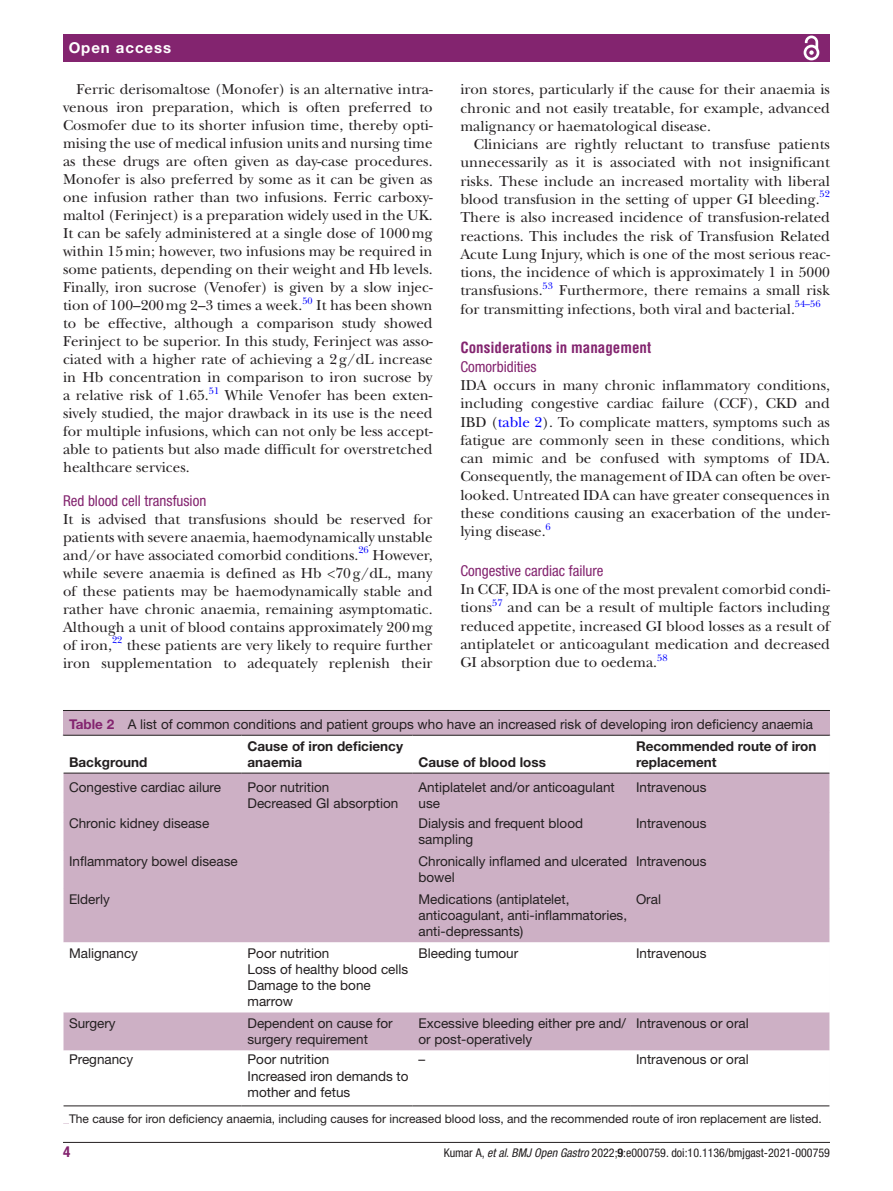
<style>
.page{position:relative;width:893px;height:1191px;background:#fff}
.page>*{position:absolute;margin:0;border:0;box-sizing:border-box;transform-origin:0 0}
.t1{font:15px/18px "New Baskerville";color:#231f20;text-align:justify}
.t2{font:condensed 15px "Helvetica Neue LT Std";color:#83246f}
.t3{font:700 condensed 15px "Helvetica LT Std";color:#83246f}
.t4{font:700 15px "Helvetica Neue LT Std";letter-spacing:.065em;color:#fff}
.t5{font:700 condensed 15px "Helvetica Neue LT Std";color:#83246f}
.t6{font:13.5px/16.2px "Helvetica Neue LT Std";color:#231f20}
.t7{font:700 13.5px/16.2px "Helvetica Neue LT Std";color:#231f20}
.t8{font:12px "Helvetica Neue LT Std";color:#231f20}
.t9{font:condensed 12px "Helvetica Neue LT Std";color:#231f20}
.t10{font:9.9px "New Baskerville";color:#00f}
.s1{color:#00f}
.s2{font-weight:700;color:#83246f}
.s3{font-style:italic}
.s4{font-weight:700}
</style>
<div class="page">
<hr style="left:63px;top:1142px;width:767px;height:1px;background:#231f20">
<div style="left:63px;top:34px;width:767px;height:28px;background:#83246f"></div>
<svg style="left:803px;top:35px;width:17px;height:26px"></svg>
<div style="left:63px;top:711px;width:767px;height:412px;background:#cdb0c5"></div>
<hr style="left:63px;top:710px;width:767px;height:1px;background:#231f20">
<svg style="left:64px;top:735px;width:766px;height:388px"></svg>
<hr style="left:63px;top:735px;width:178px;height:1px;background:#231f20">
<hr style="left:63px;top:772px;width:179px;height:1px;background:#231f20">
<hr style="left:242px;top:735px;width:170px;height:1px;background:#231f20">
<hr style="left:242px;top:772px;width:170px;height:1px;background:#231f20">
<hr style="left:412px;top:735px;width:218px;height:1px;background:#231f20">
<hr style="left:412px;top:772px;width:218px;height:1px;background:#231f20">
<hr style="left:630px;top:735px;width:200px;height:1px;background:#231f20">
<hr style="left:630px;top:772px;width:200px;height:1px;background:#231f20">
<hr style="left:242px;top:1105px;width:170px;height:1px;background:#231f20">
<hr style="left:412px;top:1105px;width:218px;height:1px;background:#231f20">
<hr style="left:63px;top:1105px;width:179px;height:1px;background:#231f20">
<hr style="left:630px;top:1105px;width:200px;height:1px;background:#231f20">
<hr style="left:63px;top:735px;width:1px;height:38px;background:#fff">
<hr style="left:63px;top:773px;width:1px;height:39px;background:#fff">
<hr style="left:63px;top:812px;width:1px;height:38px;background:#fff">
<hr style="left:63px;top:850px;width:1px;height:38px;background:#fff">
<hr style="left:63px;top:888px;width:1px;height:54px;background:#fff">
<hr style="left:63px;top:942px;width:1px;height:70px;background:#fff">
<hr style="left:63px;top:1012px;width:1px;height:38px;background:#fff">
<hr style="left:63px;top:1050px;width:1px;height:55px;background:#fff">
<svg style="left:63px;top:1105px;width:1px;height:18px"></svg>
<hr style="left:69px;top:1122px;width:761px;height:2px;background:#fff">
<p class="t4" style="left:69px;top:39px;width:104px">Open access</p>
<p class="t1" style="left:63px;top:80px;width:371px;text-indent:14px">Ferric derisomaltose (Monofer) is an alternative intra&shy;venous iron preparation, which is often preferred to Cosmofer due to its shorter infusion time, thereby opti&shy;mising the use of medical infusion units and nursing time as these drugs are often given as day-case procedures.<br>Monofer is also preferred by some as it can be given as one infusion rather than two infusions. Ferric carboxy&shy;maltol (Ferinject) is a preparation widely used in the UK.<br>It can be safely administered at a single dose of 1000mg within 15min; however, two infusions may be required in some patients, depending on their weight and Hb levels.<br>Finally, iron sucrose (Venofer) is given by a slow injec&shy;tion of 100–200mg 2–3 times a week.</p>
<p class="t10" style="left:302px;top:295px;width:12px">50</p>
<p class="t1" style="left:63px;top:296px;width:371px;text-indent:253px">It has been shown to be effective, although a comparison study showed Ferinject to be superior. In this study, Ferinject was asso&shy;ciated with a higher rate of achieving a 2g/dL increase in Hb concentration in comparison to iron sucrose by a relative risk of 1.65.</p>
<p class="t10" style="left:209px;top:385px;width:12px">51</p>
<p class="t1" style="left:63px;top:386px;width:371px;text-indent:162px">While Venofer has been exten&shy;sively studied, the major drawback in its use is the need for multiple infusions, which can not only be less accept&shy;able to patients but also made difficult for overstretched healthcare services.</p>
<p class="t2" style="left:63px;top:492px;width:145px">Red blood cell transfusion</p>
<p class="t1" style="left:63px;top:510px;width:371px">It is advised that transfusions should be reserved for patients with severe anaemia, haemodynamically unstable and/or have associated comorbid conditions.<sup>26</sup> However, while severe anaemia is defined as Hb &lt;70g/dL, many of these patients may be haemodynamically stable and rather have chronic anaemia, remaining asymptomatic.<br>Although a unit of blood contains approximately 200mg of iron,</p>
<p class="t10" style="left:112px;top:634px;width:12px">22</p>
<p class="t1" style="left:63px;top:636px;width:371px;text-align:right">these patients are very likely to require further<br>iron supplementation to adequately replenish their</p>
<p class="t1" style="left:460px;top:80px;width:371px">iron stores, particularly if the cause for their anaemia is chronic and not easily treatable, for example, advanced malignancy or haematological disease.</p>
<p class="t1" style="left:460px;top:135px;width:371px;text-indent:14px">Clinicians are rightly reluctant to transfuse patients unnecessarily as it is associated with not insignificant risks. These include an increased mortality with liberal blood transfusion in the setting of upper GI bleeding.</p>
<p class="t10" style="left:820px;top:188px;width:12px">52</p>
<p class="t1" style="left:460px;top:208px;width:371px">There is also increased incidence of transfusion-related reactions. This includes the risk of Transfusion Related Acute Lung Injury, which is one of the most serious reac&shy;tions, the incidence of which is approximately 1 in 5000 transfusions.</p>
<p class="t10" style="left:543px;top:280px;width:12px">53</p>
<p class="t1" style="left:460px;top:281px;width:371px;text-indent:99px">Furthermore, there remains a small risk for transmitting infections, both viral and bacterial.</p>
<p class="t10" style="left:795px;top:298px;width:27px">54–56</p>
<p class="t3" style="left:460px;top:338px;width:192px">Considerations in management</p>
<p class="t2" style="left:460px;top:358px;width:78px">Comorbidities</p>
<p class="t1" style="left:460px;top:376px;width:371px">IDA occurs in many chronic inflammatory conditions, including congestive cardiac failure (CCF), CKD and IBD (<span class="s1">table 2</span>). To complicate matters, symptoms such as fatigue are commonly seen in these conditions, which can mimic and be confused with symptoms of IDA.<br>Consequently, the management of IDA can often be over&shy;looked. Untreated IDA can have greater consequences in these conditions causing an exacerbation of the under&shy;lying disease.</p>
<p class="t10" style="left:546px;top:520px;width:7px">6</p>
<p class="t2" style="left:460px;top:562px;width:145px">Congestive cardiac failure</p>
<p class="t1" style="left:460px;top:580px;width:371px">In CCF, IDA is one of the most prevalent comorbid condi&shy;tions</p>
<p class="t10" style="left:492px;top:597px;width:12px">57</p>
<p class="t1" style="left:460px;top:598px;width:371px;text-indent:47px">and can be a result of multiple factors including reduced appetite, increased GI blood losses as a result of antiplatelet or anticoagulant medication and decreased GI absorption due to oedema.</p>
<p class="t10" style="left:657px;top:651px;width:12px">58</p>
<p class="t6" style="left:69px;top:716px;width:745px"><span class="s2">Table 2</span> A list of common conditions and patient groups who have an increased risk of developing iron deficiency anaemia</p>
<p class="t7" style="left:69px;top:754px;width:80px">Background</p>
<p class="t7" style="left:247px;top:737px;width:157px">Cause of iron deficiency anaemia</p>
<p class="t7" style="left:636px;top:737px;width:182px">Recommended route of iron replacement</p>
<p class="t7" style="left:419px;top:754px;width:129px">Cause of blood loss</p>
<p class="t6" style="left:69px;top:778px;width:154px">Congestive cardiac ailure</p>
<p class="t6" style="left:247px;top:778px;width:152px">Poor nutrition<br>Decreased GI absorption</p>
<p class="t6" style="left:419px;top:778px;width:198px">Antiplatelet and/or anticoagulant use</p>
<p class="t6" style="left:636px;top:778px;width:72px">Intravenous</p>
<p class="t6" style="left:69px;top:815px;width:142px">Chronic kidney disease</p>
<p class="t6" style="left:419px;top:815px;width:166px">Dialysis and frequent blood sampling</p>
<p class="t6" style="left:636px;top:815px;width:72px">Intravenous</p>
<p class="t6" style="left:69px;top:853px;width:170px">Inflammatory bowel disease</p>
<p class="t6" style="left:419px;top:853px;width:210px">Chronically inflamed and ulcerated bowel</p>
<p class="t6" style="left:636px;top:853px;width:72px">Intravenous</p>
<p class="t6" style="left:69px;top:890px;width:42px">Elderly</p>
<p class="t6" style="left:419px;top:890px;width:210px">Medications (antiplatelet, anticoagulant, anti-inflammatories, anti-depressants)</p>
<p class="t6" style="left:636px;top:890px;width:27px">Oral</p>
<p class="t6" style="left:69px;top:944px;width:71px">Malignancy</p>
<p class="t6" style="left:247px;top:944px;width:162px">Poor nutrition<br>Loss of healthy blood cells<br>Damage to the bone marrow</p>
<p class="t6" style="left:419px;top:944px;width:101px">Bleeding tumour</p>
<p class="t6" style="left:636px;top:944px;width:72px">Intravenous</p>
<p class="t6" style="left:69px;top:1015px;width:48px">Surgery</p>
<p class="t6" style="left:247px;top:1015px;width:147px">Dependent on cause for surgery requirement</p>
<p class="t6" style="left:419px;top:1015px;width:209px">Excessive bleeding either pre and/ or post-operatively</p>
<p class="t6" style="left:636px;top:1015px;width:114px">Intravenous or oral</p>
<p class="t6" style="left:69px;top:1051px;width:66px">Pregnancy</p>
<p class="t6" style="left:247px;top:1051px;width:163px">Poor nutrition<br>Increased iron demands to mother and fetus</p>
<p class="t6" style="left:419px;top:1051px;width:8px">–</p>
<p class="t6" style="left:636px;top:1051px;width:114px">Intravenous or oral</p>
<p class="t8" style="left:69px;top:1112px;width:754px">The cause for iron deficiency anaemia, including causes for increased blood loss, and the recommended route of iron replacement are listed.</p>
<p class="t5" style="left:63px;top:1142px;width:9px">4</p>
<p class="t9" style="left:444px;top:1145px;width:387px">Kumar A, <span class="s3">et al</span>. <span class="s3">BMJ Open Gastro</span> 2022;<span class="s4">9</span>:e000759. doi:10.1136/bmjgast-2021-000759</p>
</div>
